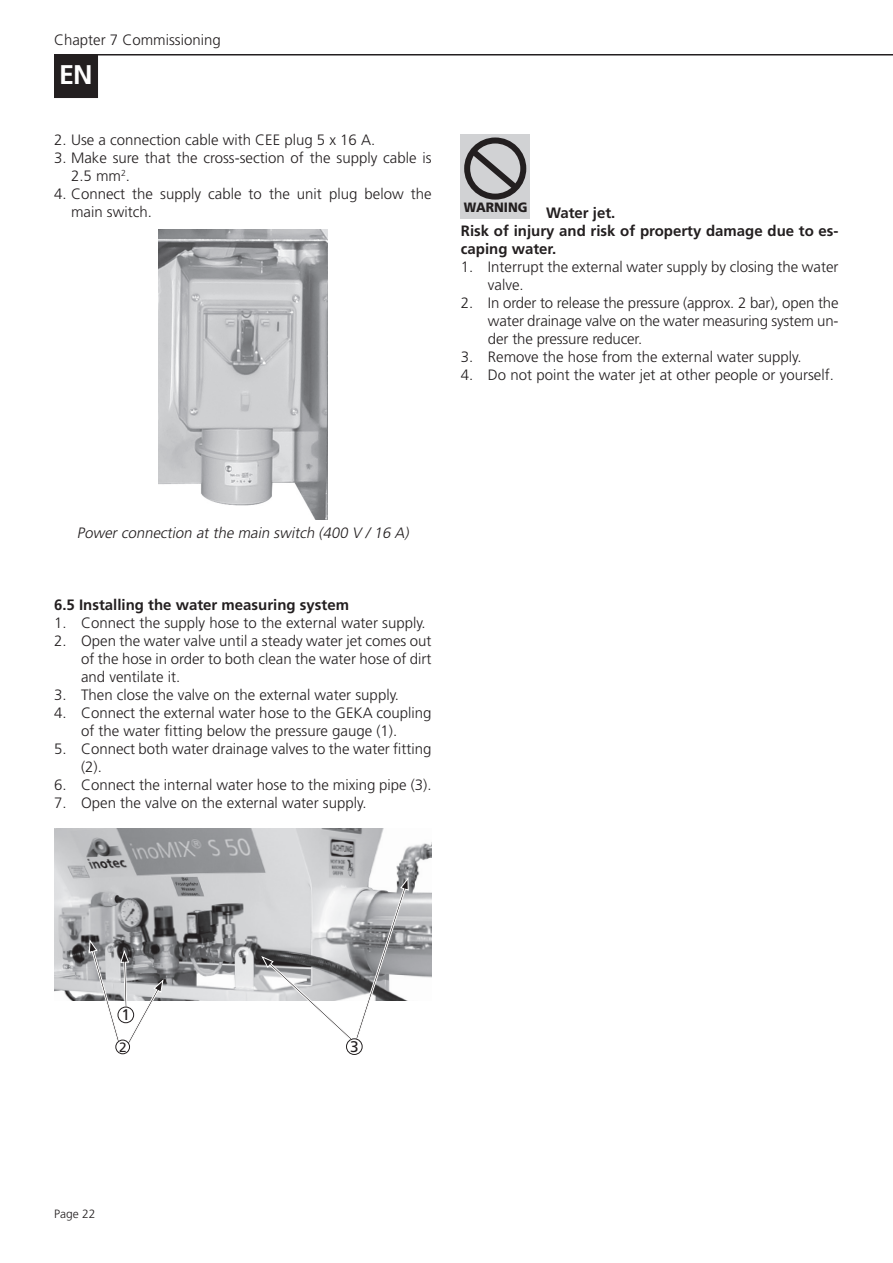
<style>
.page{position:relative;width:893px;height:1263px;background:#fff}
.page>*{position:absolute;margin:0;border:0;box-sizing:border-box;transform-origin:0 0}
.t1{font:700 27px "Frutiger LT Std";color:#fff}
.t2{font:15.45px "Frutiger LT Std";color:#231f20}
.t3{font:300 15px/18px "Frutiger LT Std";color:#231f20}
.t4{font:700 15px/18px "Frutiger LT Std";color:#231f20}
.t5{font:italic 300 15px "Frutiger LT Std";color:#231f20}
.t6{font:13.5px "Frutiger LT Std";color:#231f20}
.t7{font:300 12px "Frutiger LT Std";color:#231f20}
</style>
<div class="page">
<hr style="left:54px;top:54px;width:839px;height:2px;background:#231f20">
<div style="left:56px;top:56px;width:41px;height:41px;background:#231f20"></div>
<div style="left:54px;top:54px;width:44px;height:44px;border:3px solid #231f20"></div>
<img style="left:158px;top:229px;width:169px;height:291px">
<img style="left:54px;top:829px;width:378px;height:171px">
<svg style="left:261px;top:876px;width:148px;height:165px"></svg>
<div style="left:346px;top:1038px;width:17px;height:17px;border:1px solid #231f20;border-radius:50%"></div>
<svg style="left:89px;top:939px;width:75px;height:105px"></svg>
<div style="left:115px;top:1040px;width:15px;height:14px;border:1px solid #231f20;border-radius:50%"></div>
<div style="left:461px;top:134px;width:69px;height:84px;background:#d1d2d4"></div>
<div style="left:464px;top:137px;width:62px;height:63px;border:6px solid #231f20;border-radius:50%"></div>
<svg style="left:465px;top:144px;width:60px;height:53px"></svg>
<p class="t3" style="left:54px;top:31px;width:168px">Chapter 7 Commissioning</p>
<h1 class="t1" style="left:59px;top:58px;width:35px">EN</h1>
<p class="t3" style="left:54px;top:131px;width:323px">2. Use a connection cable with CEE plug 5 x 16 A.</p>
<p class="t3" style="left:71px;top:149px;width:362px;text-indent:-17px">3. Make sure that the cross-section of the supply cable is<br>2.5 mm<sup>2</sup>.</p>
<p class="t3" style="left:71px;top:185px;width:362px;text-indent:-17px">4. Connect the supply cable to the unit plug below the main switch.</p>
<p class="t4" style="left:461px;top:204px;width:379px"><sup>WARNING</sup> Water jet.<br>Risk of injury and risk of property damage due to es&shy;caping water.</p>
<p class="t3" style="left:488px;top:258px;width:352px;text-indent:-27px">1. Interrupt the external water supply by closing the water valve.</p>
<p class="t3" style="left:488px;top:294px;width:352px;text-align:justify;text-indent:-27px">2. In order to release the pressure (approx. 2 bar), open the water drainage valve on the water measuring system un&shy;der the pressure reducer.</p>
<p class="t3" style="left:461px;top:348px;width:342px">3. Remove the hose from the external water supply.</p>
<p class="t3" style="left:461px;top:366px;width:374px">4. Do not point the water jet at other people or yourself.</p>
<p class="t5" style="left:77px;top:524px;width:336px">Power connection at the main switch (400 V / 16 A)</p>
<p class="t4" style="left:54px;top:595px;width:297px">6.5 Installing the water measuring system</p>
<p class="t3" style="left:54px;top:614px;width:373px">1. Connect the supply hose to the external water supply.</p>
<p class="t3" style="left:81px;top:632px;width:352px;text-align:justify;text-indent:-27px">2. Open the water valve until a steady water jet comes out of the hose in order to both clean the water hose of dirt and ventilate it.</p>
<p class="t3" style="left:54px;top:686px;width:347px">3. Then close the valve on the external water supply.</p>
<p class="t3" style="left:54px;top:704px;width:379px;text-align:center">4. Connect the external water hose to the GEKA coupling of the water fitting below the pressure gauge (1).</p>
<p class="t3" style="left:81px;top:740px;width:352px;text-indent:-27px">5. Connect both water drainage valves to the water fitting (2).</p>
<p class="t3" style="left:54px;top:776px;width:379px">6. Connect the internal water hose to the mixing pipe (3).</p>
<p class="t3" style="left:54px;top:794px;width:314px">7. Open the valve on the external water supply.</p>
<p class="t2" style="left:122px;top:1005px;width:10px">1</p>
<p class="t6" style="left:119px;top:1039px;width:9px">2</p>
<p class="t2" style="left:350px;top:1037px;width:10px">3</p>
<p class="t7" style="left:54px;top:1207px;width:43px">Page 22</p>
</div>
